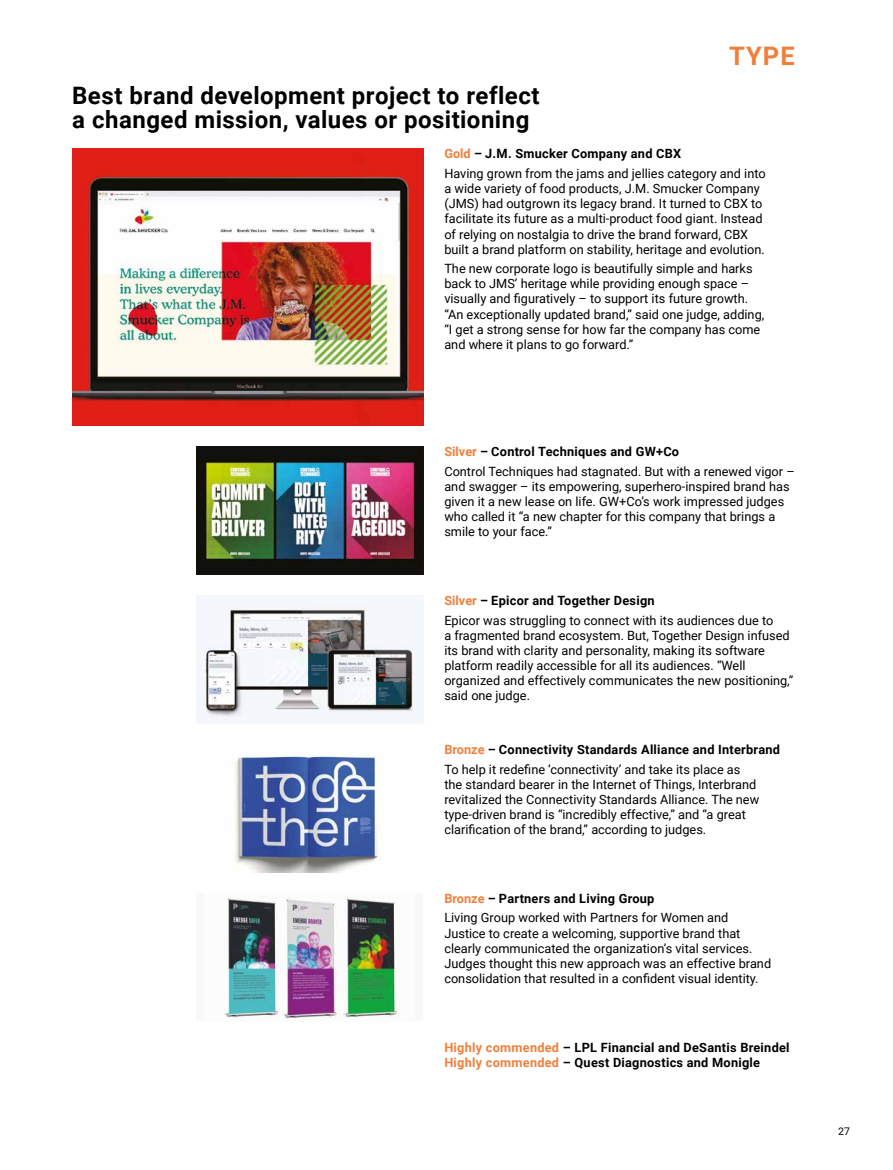
<style>
.page{position:relative;width:893px;height:1170px;background:#fff}
.page>*{position:absolute;margin:0;border:0;box-sizing:border-box;transform-origin:0 0}
.t1{font:700 25.5px "Roboto";color:#f07f3c}
.t2{font:700 24px/24px "Roboto";letter-spacing:.02em;color:#000}
.t3{font:12.75px/15.1px "Roboto";color:#000}
.t4{font:700 12.75px/15.1px "Roboto";letter-spacing:.02em;color:#000}
.t5{font:10.5px "Roboto";color:#000}
.s1{font-weight:700;color:#f07f3c}
.s2{font-weight:700}
.s3{color:#f07f3c}
</style>
<div class="page">
<img style="left:196px;top:595px;width:227px;height:128px">
<img style="left:196px;top:446px;width:227px;height:128px">
<div style="left:196px;top:893px;width:227px;height:127px;background:#f8f8f8"></div>
<img style="left:224px;top:898px;width:173px;height:120px">
<img style="left:234px;top:755px;width:148px;height:117px">
<img style="left:72px;top:149px;width:351px;height:276px">
<h2 class="t2" style="left:72px;top:83px;width:469px">Best brand development project to reflect a changed mission, values or positioning</h2>
<h1 class="t1" style="left:729px;top:38px;width:67px">TYPE</h1>
<p class="t3" style="left:444px;top:144px;width:323px;line-height:19.4px"><span class="s1">Gold</span> <span class="s2">– J.M. Smucker Company and CBX<br></span>Having grown from the jams and jellies category and into</p>
<p class="t3" style="left:444px;top:180px;width:322px">a wide variety of food products, J.M. Smucker Company (JMS) had outgrown its legacy brand. It turned to CBX to facilitate its future as a multi-product food giant. Instead of relying on nostalgia to drive the brand forward, CBX built a brand platform on stability, heritage and evolution.</p>
<p class="t3" style="left:444px;top:260px;width:321px">The new corporate logo is beautifully simple and harks back to JMS’ heritage while providing enough space – visually and figuratively – to support its future growth. “An exceptionally updated brand,” said one judge, adding, “I get a strong sense for how far the company has come and where it plans to go forward.”</p>
<p class="t3" style="left:444px;top:441px;width:352px;line-height:19.4px"><span class="s1">Silver</span> <span class="s2">– Control Techniques and GW+Co<br></span>Control Techniques had stagnated. But with a renewed vigor –</p>
<p class="t3" style="left:444px;top:478px;width:347px">and swagger – its empowering, superhero-inspired brand has given it a new lease on life. GW+Co’s work impressed judges who called it “a new chapter for this company that brings a smile to your face.”</p>
<p class="t3" style="left:444px;top:590px;width:330px;line-height:19.4px"><span class="s1">Silver</span> <span class="s2">– Epicor and Together Design<br></span>Epicor was struggling to connect with its audiences due to</p>
<p class="t3" style="left:444px;top:627px;width:350px">a fragmented brand ecosystem. But, Together Design infused its brand with clarity and personality, making its software platform readily accessible for all its audiences. “Well organized and effectively communicates the new positioning,” said one judge.</p>
<p class="t3" style="left:444px;top:739px;width:337px;line-height:19.4px"><span class="s1">Bronze</span> <span class="s2">– Connectivity Standards Alliance and Interbrand<br></span>To help it redefine ‘connectivity’ and take its place as</p>
<p class="t3" style="left:444px;top:776px;width:316px">the standard bearer in the Internet of Things, Interbrand revitalized the Connectivity Standards Alliance. The new type-driven brand is “incredibly effective,” and “a great clarification of the brand,” according to judges.</p>
<p class="t3" style="left:444px;top:888px;width:286px;line-height:19.4px"><span class="s1">Bronze</span> <span class="s2">– Partners and Living Group<br></span>Living Group worked with Partners for Women and</p>
<p class="t3" style="left:444px;top:924px;width:328px">Justice to create a welcoming, supportive brand that clearly communicated the organization’s vital services.<br>Judges thought this new approach was an effective brand consolidation that resulted in a confident visual identity.</p>
<p class="t4" style="left:444px;top:1039px;width:347px"><span class="s3">Highly commended</span> – LPL Financial and DeSantis Breindel<br><span class="s3">Highly commended</span> – Quest Diagnostics and Monigle</p>
<p class="t5" style="left:838px;top:1123px;width:13px">27</p>
</div>
